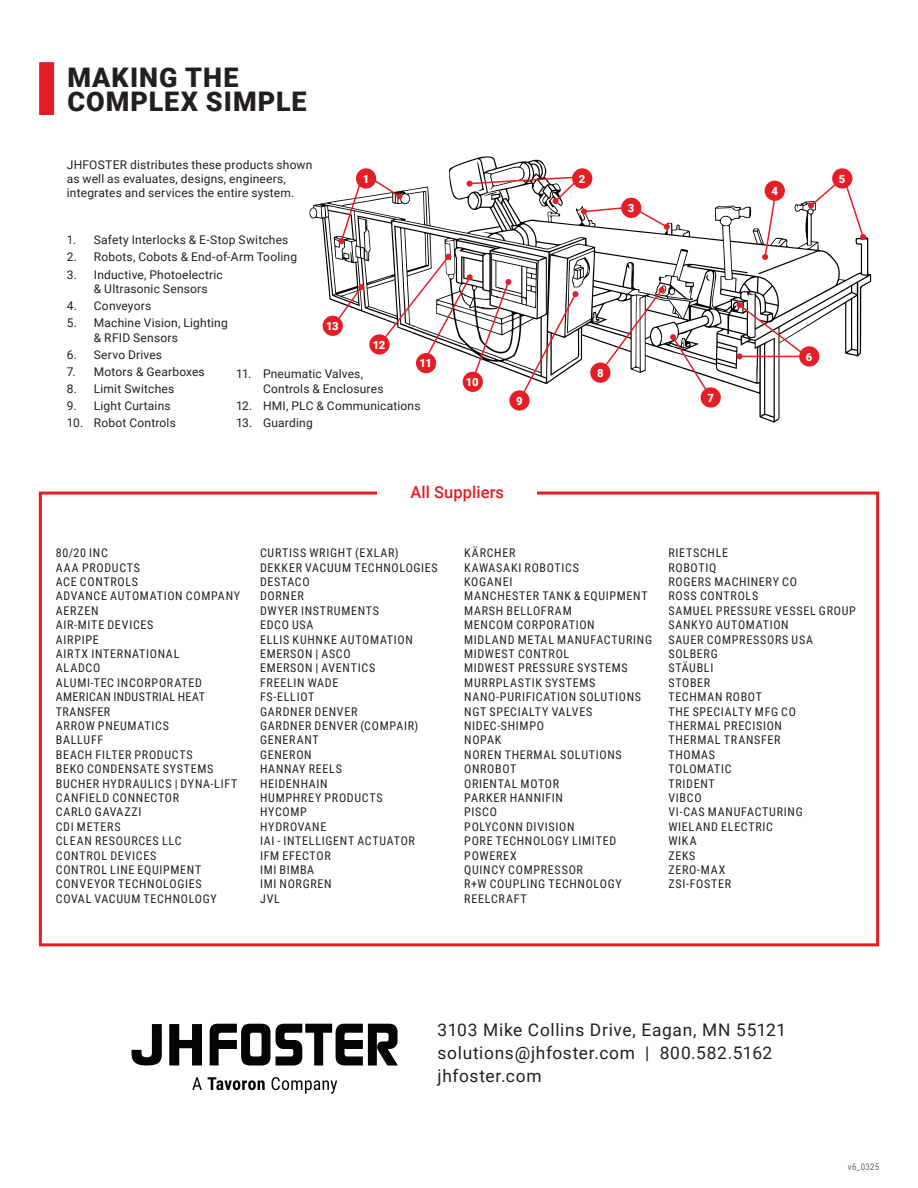
<style>
.page{position:relative;width:918px;height:1188px;background:#fff}
.page>*{position:absolute;margin:0;border:0;box-sizing:border-box;transform-origin:0 0}
.t1{font:900 27px/24px "Roboto";letter-spacing:.04em;color:#231f20}
.t2{font:17.4px/23px "Roboto";letter-spacing:.04em;color:#231f20}
.t3{font:500 16.5px "Roboto";letter-spacing:.005em;color:#e41e25}
.t4{font:12px/14.4px "Roboto Condensed";letter-spacing:.06em;color:#231f20}
.t5{font:12px/14.4px "Roboto";letter-spacing:.015em;color:#231f20}
.t6{font:900 11.25px "Roboto";letter-spacing:-.035em;color:#fff}
.t7{font:300 9px "Roboto Condensed";letter-spacing:.035em;color:#231f20}
</style>
<div class="page">
<svg style="left:309px;top:156px;width:562px;height:267px"></svg>
<div style="left:39px;top:492px;width:840px;height:454px;border:3px solid #e41e25"></div>
<div style="left:377px;top:478px;width:160px;height:27px;background:#fff"></div>
<div style="left:39px;top:62px;width:15px;height:53px;background:#e41e25"></div>
<svg style="left:132px;top:1024px;width:30px;height:42px"></svg>
<svg style="left:169px;top:1024px;width:33px;height:42px"></svg>
<svg style="left:210px;top:1024px;width:60px;height:41px"></svg>
<svg style="left:276px;top:1024px;width:122px;height:42px"></svg>
<svg style="left:192px;top:1077px;width:10px;height:13px"></svg>
<svg style="left:208px;top:1077px;width:57px;height:13px"></svg>
<svg style="left:272px;top:1077px;width:65px;height:17px"></svg>
<div style="left:323px;top:316px;width:20px;height:20px;background:#e41e25;border-radius:50%"></div>
<div style="left:356px;top:168px;width:20px;height:21px;background:#e41e25;border-radius:50%"></div>
<div style="left:832px;top:168px;width:20px;height:21px;background:#e41e25;border-radius:50%"></div>
<div style="left:621px;top:198px;width:20px;height:20px;background:#e41e25;border-radius:50%"></div>
<div style="left:701px;top:387px;width:20px;height:21px;background:#e41e25;border-radius:50%"></div>
<div style="left:799px;top:346px;width:20px;height:21px;background:#e41e25;border-radius:50%"></div>
<div style="left:509px;top:390px;width:21px;height:21px;background:#e41e25;border-radius:50%"></div>
<div style="left:765px;top:181px;width:20px;height:20px;background:#e41e25;border-radius:50%"></div>
<div style="left:590px;top:363px;width:21px;height:20px;background:#e41e25;border-radius:50%"></div>
<div style="left:369px;top:334px;width:21px;height:21px;background:#e41e25;border-radius:50%"></div>
<svg style="left:467px;top:162px;width:159px;height:53px"></svg>
<svg style="left:634px;top:207px;width:36px;height:23px"></svg>
<svg style="left:762px;top:196px;width:14px;height:64px"></svg>
<svg style="left:808px;top:181px;width:58px;height:59px"></svg>
<svg style="left:737px;top:302px;width:69px;height:57px"></svg>
<svg style="left:603px;top:274px;width:107px;height:118px"></svg>
<svg style="left:382px;top:253px;width:208px;height:143px"></svg>
<svg style="left:336px;top:284px;width:28px;height:37px"></svg>
<svg style="left:369px;top:176px;width:33px;height:23px"></svg>
<svg style="left:338px;top:180px;width:25px;height:64px"></svg>
<h1 class="t1" style="left:67px;top:64px;width:241px">MAKING THE<br>COMPLEX SIMPLE</h1>
<p class="t5" style="left:67px;top:157px;width:247px">JHFOSTER distributes these products shown as well as evaluates, designs, engineers, integrates and services the entire system.</p>
<p class="t6" style="left:579px;top:171px;width:8px">2</p>
<p class="t6" style="left:363px;top:171px;width:8px">1</p>
<p class="t6" style="left:839px;top:171px;width:8px">5</p>
<p class="t6" style="left:628px;top:200px;width:8px">3</p>
<p class="t6" style="left:771px;top:183px;width:8px">4</p>
<p class="t5" style="left:67px;top:232px;width:223px">1. Safety Interlocks &amp; E-Stop Switches</p>
<p class="t5" style="left:67px;top:250px;width:232px">2. Robots, Cobots &amp; End-of-Arm Tooling</p>
<p class="t5" style="left:94px;top:267px;width:130px;text-indent:-27px">3. Inductive, Photoelectric &amp; Ultrasonic Sensors</p>
<p class="t5" style="left:67px;top:298px;width:86px">4. Conveyors</p>
<p class="t5" style="left:94px;top:315px;width:135px;text-indent:-27px">5. Machine Vision, Lighting &amp; RFID Sensors</p>
<p class="t5" style="left:67px;top:347px;width:97px">6. Servo Drives</p>
<p class="t5" style="left:67px;top:364px;width:139px">7. Motors &amp; Gearboxes</p>
<p class="t5" style="left:67px;top:381px;width:109px">8. Limit Switches</p>
<p class="t5" style="left:67px;top:398px;width:105px">9. Light Curtains</p>
<p class="t5" style="left:67px;top:415px;width:111px">10. Robot Controls</p>
<p class="t6" style="left:326px;top:318px;width:14px">13</p>
<p class="t6" style="left:373px;top:337px;width:14px">12</p>
<p class="t5" style="left:263px;top:367px;width:122px;text-indent:-27px">11. Pneumatic Valves,<br>Controls &amp; Enclosures</p>
<p class="t5" style="left:236px;top:398px;width:186px">12. HMI, PLC &amp; Communications</p>
<p class="t5" style="left:236px;top:415px;width:78px">13. Guarding</p>
<p class="t6" style="left:420px;top:355px;width:14px">11</p>
<p class="t6" style="left:466px;top:374px;width:14px">10</p>
<p class="t6" style="left:516px;top:393px;width:8px">9</p>
<h3 class="t3" style="left:410px;top:480px;width:95px">All Suppliers</h3>
<p class="t6" style="left:597px;top:365px;width:8px">8</p>
<p class="t6" style="left:707px;top:390px;width:8px">7</p>
<p class="t6" style="left:806px;top:349px;width:8px">6</p>
<p class="t4" style="left:56px;top:545px;width:186px">80/20 INC<br>AAA PRODUCTS<br>ACE CONTROLS<br>ADVANCE AUTOMATION COMPANY<br>AERZEN<br>AIR-MITE DEVICES<br>AIRPIPE<br>AIRTX INTERNATIONAL<br>ALADCO<br>ALUMI-TEC INCORPORATED<br>AMERICAN INDUSTRIAL HEAT<br>TRANSFER<br>ARROW PNEUMATICS<br>BALLUFF<br>BEACH FILTER PRODUCTS<br>BEKO CONDENSATE SYSTEMS<br>BUCHER HYDRAULICS | DYNA-LIFT<br>CANFIELD CONNECTOR<br>CARLO GAVAZZI<br>CDI METERS<br>CLEAN RESOURCES LLC<br>CONTROL DEVICES<br>CONTROL LINE EQUIPMENT<br>CONVEYOR TECHNOLOGIES<br>COVAL VACUUM TECHNOLOGY</p>
<p class="t4" style="left:260px;top:545px;width:179px">CURTISS WRIGHT (EXLAR)<br>DEKKER VACUUM TECHNOLOGIES<br>DESTACO<br>DORNER<br>DWYER INSTRUMENTS<br>EDCO USA<br>ELLIS KUHNKE AUTOMATION<br>EMERSON | ASCO<br>EMERSON | AVENTICS<br>FREELIN WADE<br>FS-ELLIOT<br>GARDNER DENVER<br>GARDNER DENVER (COMPAIR)<br>GENERANT<br>GENERON<br>HANNAY REELS<br>HEIDENHAIN<br>HUMPHREY PRODUCTS<br>HYCOMP<br>HYDROVANE<br>IAI - INTELLIGENT ACTUATOR<br>IFM EFECTOR<br>IMI BIMBA<br>IMI NORGREN<br>JVL</p>
<p class="t4" style="left:464px;top:545px;width:189px">KÄRCHER<br>KAWASAKI ROBOTICS<br>KOGANEI<br>MANCHESTER TANK &amp; EQUIPMENT<br>MARSH BELLOFRAM<br>MENCOM CORPORATION<br>MIDLAND METAL MANUFACTURING<br>MIDWEST CONTROL<br>MIDWEST PRESSURE SYSTEMS<br>MURRPLASTIK SYSTEMS<br>NANO-PURIFICATION SOLUTIONS<br>NGT SPECIALTY VALVES<br>NIDEC-SHIMPO<br>NOPAK<br>NOREN THERMAL SOLUTIONS<br>ONROBOT<br>ORIENTAL MOTOR<br>PARKER HANNIFIN<br>PISCO<br>POLYCONN DIVISION<br>PORE TECHNOLOGY LIMITED<br>POWEREX<br>QUINCY COMPRESSOR<br>R+W COUPLING TECHNOLOGY<br>REELCRAFT</p>
<p class="t4" style="left:668px;top:545px;width:189px">RIETSCHLE<br>ROBOTIQ<br>ROGERS MACHINERY CO<br>ROSS CONTROLS<br>SAMUEL PRESSURE VESSEL GROUP<br>SANKYO AUTOMATION<br>SAUER COMPRESSORS USA<br>SOLBERG<br>STÄUBLI<br>STOBER<br>TECHMAN ROBOT<br>THE SPECIALTY MFG CO<br>THERMAL PRECISION<br>THERMAL TRANSFER<br>THOMAS<br>TOLOMATIC<br>TRIDENT<br>VIBCO<br>VI-CAS MANUFACTURING<br>WIELAND ELECTRIC<br>WIKA<br>ZEKS<br>ZERO-MAX<br>ZSI-FOSTER</p>
<h2 class="t2" style="left:438px;top:1018px;width:350px">3103 Mike Collins Drive, Eagan, MN 55121 solutions@jhfoster.com | 800.582.5162 jhfoster.com</h2>
<p class="t7" style="left:848px;top:1161px;width:33px">v6_0325</p>
</div>
